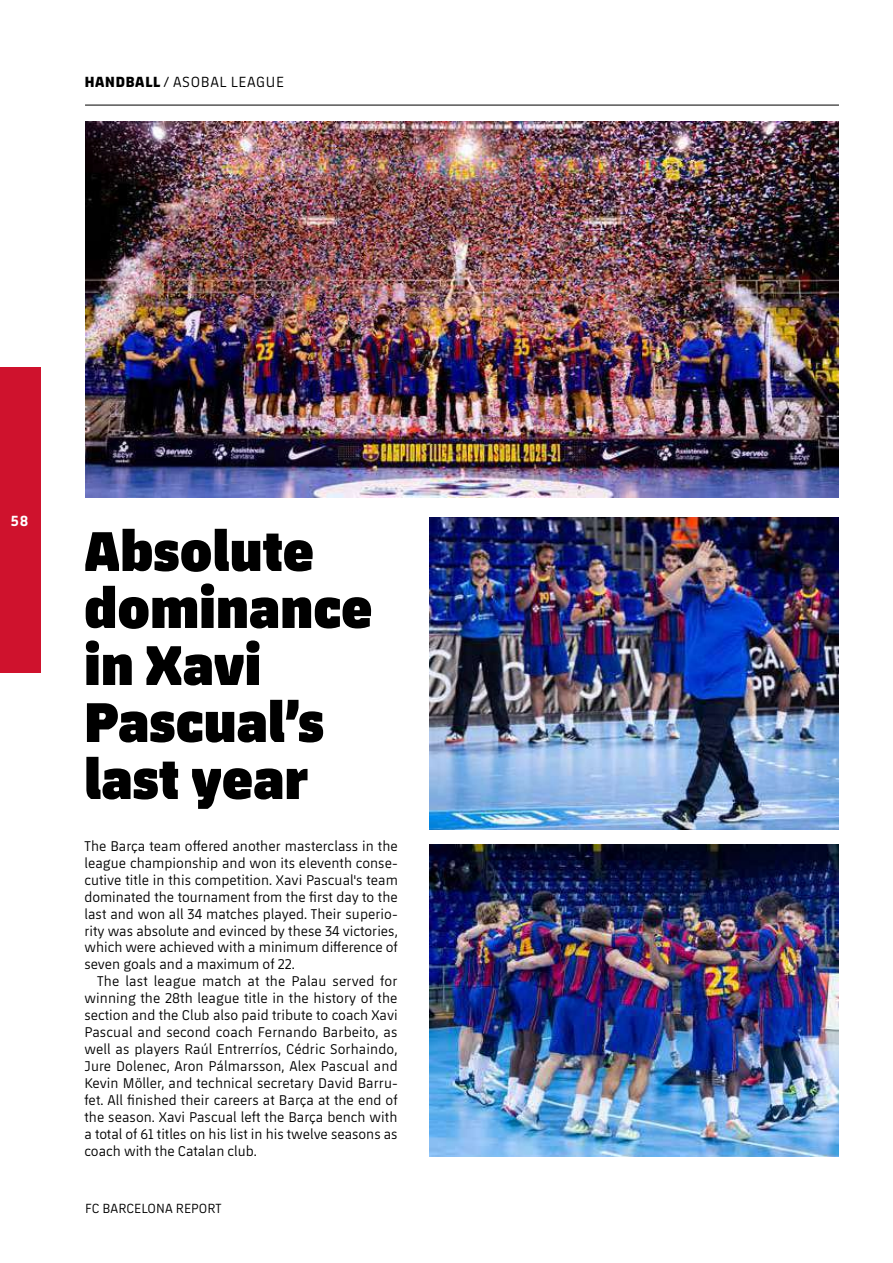
<style>
.page{position:relative;width:893px;height:1263px;background:#fff}
.page>*{position:absolute;margin:0;border:0;box-sizing:border-box;transform-origin:0 0}
.t1{font:800 57px/57px "FCBARCELONA";letter-spacing:.01em;color:#000}
.t2{font:15px "FCBARCELONA";letter-spacing:.045em;color:#000}
.t3{font:700 15px "FCBARCELONA";color:#fff}
.t4{font:14.4px/17px "FCBARCELONA";color:#000;text-align:justify}
.t5{font:13.5px "FCBARCELONA";letter-spacing:.01em;color:#000}
.s1{font-weight:800}
</style>
<div class="page">
<div style="left:0;top:367px;width:40px;height:305px;background:#cf122d"></div>
<img style="left:85px;top:122px;width:754px;height:375px">
<hr style="left:85px;top:105px;width:754px;height:1px;background:#000">
<img style="left:430px;top:517px;width:409px;height:312px">
<img style="left:430px;top:845px;width:409px;height:312px">
<p class="t2" style="left:85px;top:72px;width:201px"><span class="s1">HANDBALL</span> / ASOBAL LEAGUE</p>
<p class="t3" style="left:11px;top:510px;width:19px">58</p>
<h1 class="t1" style="left:84px;top:519px;width:289px">Absolute dominance in Xavi<br>Pascual’s last year</h1>
<p class="t4" style="left:84px;top:837px;width:315px">The Barça team offered another masterclass in the league championship and won its eleventh conse&shy;cutive title in this competition. Xavi Pascual's team dominated the tournament from the first day to the last and won all 34 matches played. Their superio&shy;rity was absolute and evinced by these 34 victories, which were achieved with a minimum difference of seven goals and a maximum of 22.</p>
<p class="t4" style="left:84px;top:972px;width:315px;text-indent:13px">The last league match at the Palau served for winning the 28th league title in the history of the section and the Club also paid tribute to coach Xavi Pascual and second coach Fernando Barbeito, as well as players Raúl Entrerríos, Cédric Sorhaindo, Jure Dolenec, Aron Pálmarsson, Alex Pascual and Kevin Möller, and technical secretary David Barru&shy;fet. All finished their careers at Barça at the end of the season. Xavi Pascual left the Barça bench with a total of 61 titles on his list in his twelve seasons as coach with the Catalan club.</p>
<p class="t5" style="left:85px;top:1199px;width:138px">FC BARCELONA REPORT</p>
</div>
